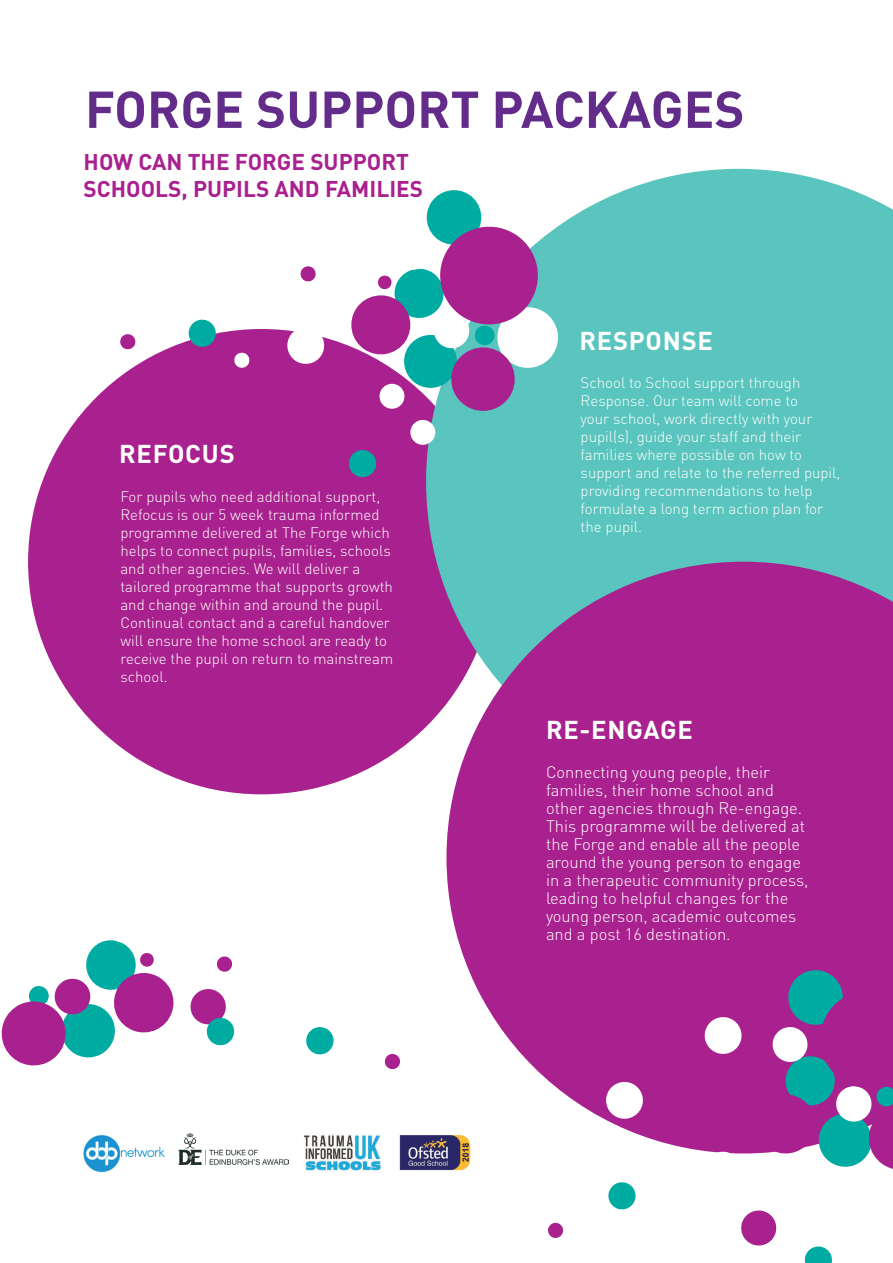
<style>
.page{position:relative;width:893px;height:1263px;background:#fff}
.page>*{position:absolute;margin:0;border:0;box-sizing:border-box;transform-origin:0 0}
.t1{font:700 51px "DIN";color:#632c8b}
.t2{font:700 25.5px "DIN";letter-spacing:.03em;color:#fff}
.t3{font:700 22.5px/27px "DIN";color:#a9218e}
.t4{font:300 16.5px/18px "DIN";color:#fff}
.t5{font:300 15px/18px "DIN";color:#fff}
</style>
<div class="page">
<div style="left:28px;top:329px;width:467px;height:465px;background:#a9218e;border-radius:50%"></div>
<svg style="left:426px;top:169px;width:467px;height:558px;background:#64c3c0"></svg>
<svg style="left:446px;top:562px;width:447px;height:591px;background:#ab409b"></svg>
<svg style="left:608px;top:1182px;width:28px;height:28px"></svg>
<svg style="left:604px;top:1080px;width:41px;height:40px"></svg>
<svg style="left:548px;top:1222px;width:16px;height:16px"></svg>
<svg style="left:691px;top:967px;width:202px;height:296px"></svg>
<svg style="left:612px;top:1144px;width:14px;height:9px"></svg>
<img style="left:83px;top:1135px;width:81px;height:37px">
<img style="left:179px;top:1134px;width:109px;height:30px">
<img style="left:399px;top:1135px;width:71px;height:36px">
<img style="left:303px;top:1134px;width:78px;height:38px">
<svg style="left:187px;top:319px;width:31px;height:28px"></svg>
<svg style="left:234px;top:352px;width:16px;height:16px"></svg>
<svg style="left:120px;top:334px;width:16px;height:16px"></svg>
<svg style="left:285px;top:186px;width:277px;height:293px"></svg>
<svg style="left:306px;top:1027px;width:28px;height:28px"></svg>
<svg style="left:384px;top:1054px;width:16px;height:16px"></svg>
<svg style="left:217px;top:956px;width:15px;height:16px"></svg>
<svg style="left:1px;top:940px;width:173px;height:126px"></svg>
<svg style="left:190px;top:989px;width:45px;height:57px"></svg>
<h1 class="t1" style="left:85px;top:76px;width:661px">FORGE SUPPORT PACKAGES</h1>
<h3 class="t3" style="left:84px;top:147px;width:341px">HOW CAN THE FORGE SUPPORT<br>SCHOOLS, PUPILS AND FAMILIES</h3>
<h2 class="t2" style="left:119px;top:437px;width:117px">REFOCUS</h2>
<p class="t5" style="left:120px;top:487px;width:274px">For pupils who need additional support, Refocus is our 5 week trauma informed programme delivered at The Forge which helps to connect pupils, families, schools and other agencies. We will deliver a tailored programme that supports growth and change within and around the pupil.<br>Continual contact and a careful handover will ensure the home school are ready to receive the pupil on return to mainstream school.</p>
<h2 class="t2" style="left:579px;top:324px;width:135px">RESPONSE</h2>
<p class="t5" style="left:581px;top:374px;width:261px">School to School support through<br>Response. Our team will come to<br>your school, work directly with your pupil(s), guide your staff and their families where possible on how to support and relate to the referred pupil, providing recommendations to help formulate a long term action plan for the pupil.</p>
<h2 class="t2" style="left:546px;top:713px;width:148px">RE-ENGAGE</h2>
<p class="t4" style="left:546px;top:762px;width:264px">Connecting young people, their families, their home school and other agencies through Re-engage.<br>This programme will be delivered at the Forge and enable all the people around the young person to engage in a therapeutic community process, leading to helpful changes for the young person, academic outcomes and a post 16 destination.</p>
</div>
